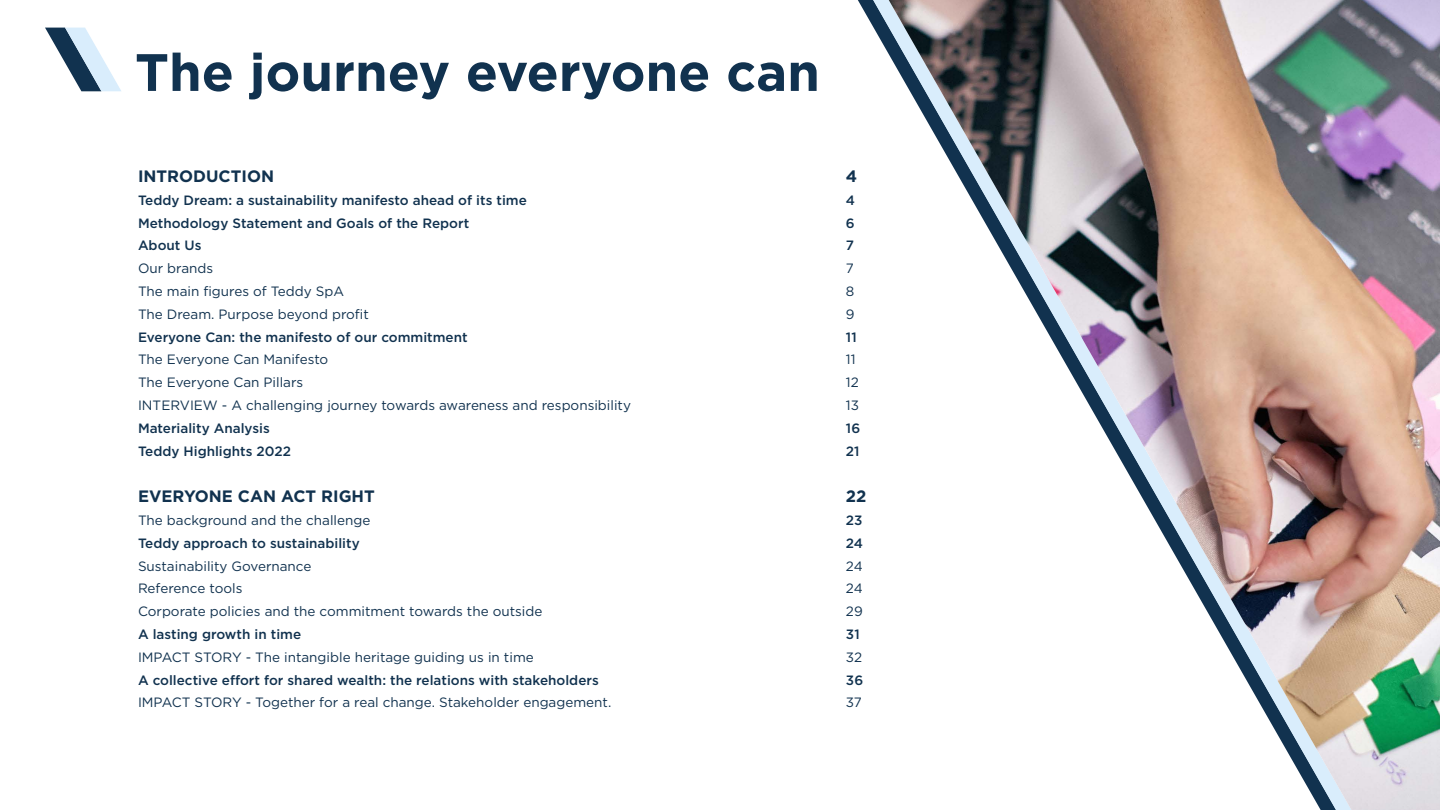
<style>
.page{position:relative;width:1440px;height:810px;background:#fff}
.page>*{position:absolute;margin:0;border:0;box-sizing:border-box;transform-origin:0 0}
.t1{font:700 52.5px "Gotham";color:#11324f}
.t2{font:700 16.5px "Gotham";color:#11324f}
.t3{font:13.5px "Gotham";color:#11324f}
.t4{font:500 13.5px "Gotham";color:#11324f}
</style>
<div class="page">
<svg style="left:45px;top:28px;width:76px;height:63px"></svg>
<img style="left:889px;top:0;width:551px;height:810px">
<h1 class="t1" style="left:135px;top:42px;width:686px">The journey everyone can</h1>
<p class="t2" style="left:138px;top:167px;width:138px">INTRODUCTION</p>
<p class="t2" style="left:846px;top:167px;width:13px">4</p>
<p class="t4" style="left:138px;top:191px;width:390px">Teddy Dream: a sustainability manifesto ahead of its time</p>
<p class="t4" style="left:846px;top:191px;width:11px">4</p>
<p class="t4" style="left:138px;top:214px;width:333px">Methodology Statement and Goals of the Report</p>
<p class="t4" style="left:846px;top:214px;width:10px">6</p>
<p class="t4" style="left:138px;top:237px;width:65px">About Us</p>
<p class="t4" style="left:846px;top:237px;width:10px">7</p>
<p class="t3" style="left:138px;top:260px;width:77px">Our brands</p>
<p class="t3" style="left:846px;top:260px;width:10px">7</p>
<p class="t3" style="left:138px;top:283px;width:208px">The main figures of Teddy SpA</p>
<p class="t3" style="left:846px;top:283px;width:10px">8</p>
<p class="t3" style="left:138px;top:305px;width:232px">The Dream. Purpose beyond profit</p>
<p class="t3" style="left:846px;top:305px;width:10px">9</p>
<p class="t4" style="left:138px;top:328px;width:331px">Everyone Can: the manifesto of our commitment</p>
<p class="t4" style="left:846px;top:328px;width:12px">11</p>
<p class="t3" style="left:138px;top:351px;width:192px">The Everyone Can Manifesto</p>
<p class="t3" style="left:846px;top:351px;width:11px">11</p>
<p class="t3" style="left:138px;top:374px;width:167px">The Everyone Can Pillars</p>
<p class="t3" style="left:846px;top:374px;width:14px">12</p>
<p class="t3" style="left:138px;top:397px;width:495px">INTERVIEW - A challenging journey towards awareness and responsibility</p>
<p class="t3" style="left:846px;top:397px;width:15px">13</p>
<p class="t4" style="left:138px;top:419px;width:133px">Materiality Analysis</p>
<p class="t4" style="left:846px;top:419px;width:16px">16</p>
<p class="t4" style="left:138px;top:442px;width:155px">Teddy Highlights 2022</p>
<p class="t4" style="left:846px;top:442px;width:15px">21</p>
<p class="t2" style="left:138px;top:487px;width:238px">EVERYONE CAN ACT RIGHT</p>
<p class="t2" style="left:846px;top:487px;width:22px">22</p>
<p class="t3" style="left:138px;top:512px;width:234px">The background and the challenge</p>
<p class="t4" style="left:846px;top:511px;width:18px">23</p>
<p class="t4" style="left:138px;top:534px;width:223px">Teddy approach to sustainability</p>
<p class="t4" style="left:846px;top:534px;width:19px">24</p>
<p class="t3" style="left:138px;top:557px;width:175px">Sustainability Governance</p>
<p class="t3" style="left:846px;top:557px;width:18px">24</p>
<p class="t3" style="left:138px;top:580px;width:106px">Reference tools</p>
<p class="t3" style="left:846px;top:580px;width:18px">24</p>
<p class="t3" style="left:138px;top:603px;width:406px">Corporate policies and the commitment towards the outside</p>
<p class="t3" style="left:846px;top:603px;width:18px">29</p>
<p class="t4" style="left:138px;top:625px;width:165px">A lasting growth in time</p>
<p class="t4" style="left:846px;top:625px;width:15px">31</p>
<p class="t3" style="left:138px;top:648px;width:397px">IMPACT STORY - The intangible heritage guiding us in time</p>
<p class="t3" style="left:846px;top:648px;width:18px">32</p>
<p class="t4" style="left:138px;top:671px;width:462px">A collective effort for shared wealth: the relations with stakeholders</p>
<p class="t4" style="left:846px;top:671px;width:19px">36</p>
<p class="t3" style="left:138px;top:694px;width:475px">IMPACT STORY - Together for a real change. Stakeholder engagement.</p>
<p class="t3" style="left:846px;top:694px;width:17px">37</p>
</div>
